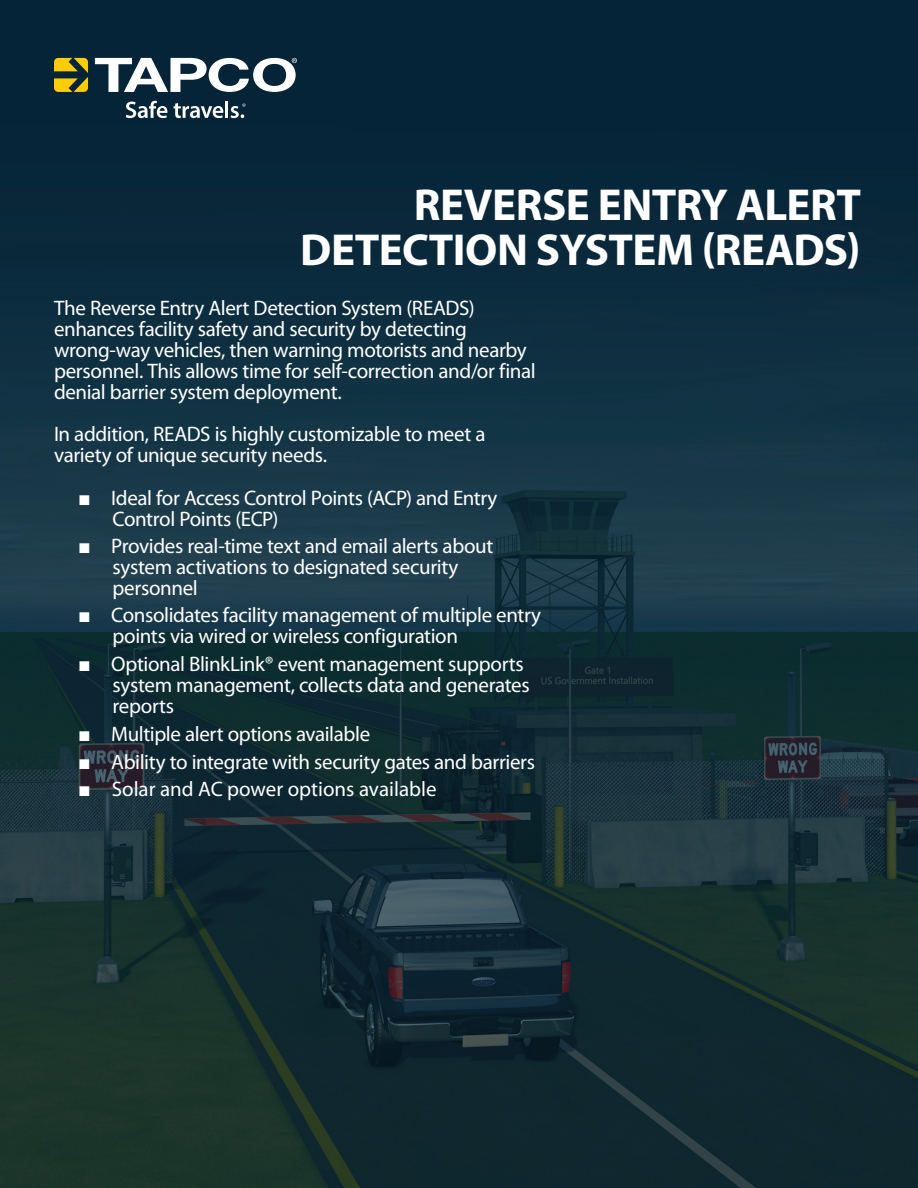
<style>
.page{position:relative;width:918px;height:1188px;background:#fff}
.page>*{position:absolute;margin:0;border:0;box-sizing:border-box;transform-origin:0 0}
.t1{font:700 45px/45px "Myriad Pro";letter-spacing:-.01em;color:#fff;text-align:right}
.t2{font:21px/21px "Myriad Pro";letter-spacing:-.02em;color:#fff}
.t3{font:21px "Myriad Pro";color:#fff}
.s1{font-family:"Arial";font-weight:700}
</style>
<div class="page">
<img style="left:0;top:0;width:918px;height:1188px">
<svg style="left:54px;top:58px;width:34px;height:34px"></svg>
<svg style="left:126px;top:101px;width:41px;height:17px"></svg>
<svg style="left:95px;top:58px;width:202px;height:34px"></svg>
<svg style="left:174px;top:101px;width:72px;height:17px"></svg>
<h1 class="t1" style="left:300px;top:181px;width:562px">REVERSE ENTRY ALERT<br>DETECTION SYSTEM (READS)</h1>
<p class="t2" style="left:54px;top:297px;width:483px">The Reverse Entry Alert Detection System (READS) enhances facility safety and security by detecting wrong-way vehicles, then warning motorists and nearby personnel. This allows time for self-correction and/or final denial barrier system deployment.</p>
<p class="t2" style="left:54px;top:423px;width:433px">In addition, READS is highly customizable to meet a variety of unique security needs.</p>
<p class="t2" style="left:113px;top:488px;width:386px;text-indent:-35px"><span class="s1">■</span> Ideal for Access Control Points (ACP) and Entry<br>Control Points (ECP)</p>
<p class="t2" style="left:113px;top:535px;width:382px;text-indent:-35px"><span class="s1">■</span> Provides real-time text and email alerts about system activations to designated security personnel</p>
<p class="t2" style="left:113px;top:605px;width:430px;text-indent:-35px"><span class="s1">■</span> Consolidates facility management of multiple entry points via wired or wireless configuration</p>
<p class="t2" style="left:113px;top:653px;width:419px;text-indent:-35px"><span class="s1">■</span> Optional BlinkLink® event management supports system management, collects data and generates reports</p>
<p class="t2" style="left:78px;top:723px;width:294px"><span class="s1">■</span> Multiple alert options available</p>
<p class="t2" style="left:78px;top:751px;width:459px"><span class="s1">■</span> Ability to integrate with security gates and barriers</p>
<p class="t3" style="left:78px;top:776px;width:360px"><span class="s1">■</span> Solar and AC power options available</p>
</div>
